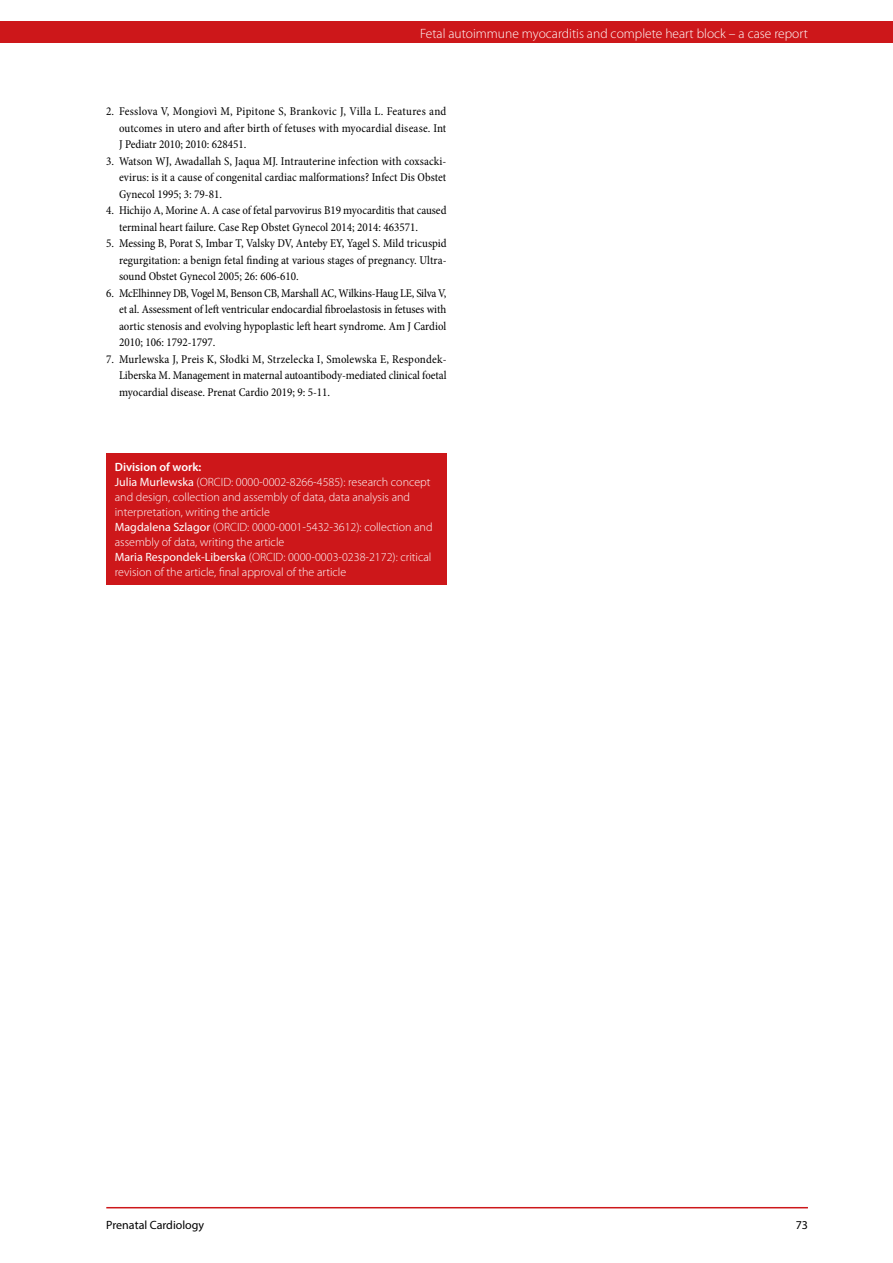
<style>
.page{position:relative;width:893px;height:1263px;background:#fff}
.page>*{position:absolute;margin:0;border:0;box-sizing:border-box;transform-origin:0 0}
.t1{font:300 13.5px "Myriad Pro";color:#fff}
.t2{font:condensed 12px/16.5px "Minion Pro";color:#000;text-align:justify}
.t3{font:300 12px/15px "Myriad Pro";color:#fff}
.t4{font:12px "Myriad Pro";color:#000}
.s1{font-weight:600}
.s2{font-weight:400}
</style>
<div class="page">
<div style="left:0;top:21px;width:893px;height:22px;background:#cd171a"></div>
<hr style="left:106px;top:1207px;width:702px;height:1px;background:#cd171a">
<div style="left:106px;top:453px;width:340px;height:131px;background:#cd171a"></div>
<p class="t1" style="left:420px;top:26px;width:389px">Fetal autoimmune myocarditis and complete heart block – a case report</p>
<p class="t2" style="left:119px;top:103px;width:329px;text-indent:-13px">2. Fesslova V, Mongiovì M, Pipitone S, Brankovic J, Villa L. Features and outcomes in utero and after birth of fetuses with myocardial disease. Int J Pediatr 2010; 2010: 628451.</p>
<p class="t2" style="left:119px;top:153px;width:329px;text-indent:-13px">3. Watson WJ, Awadallah S, Jaqua MJ. Intrauterine infection with coxsacki&shy;evirus: is it a cause of congenital cardiac malformations? Infect Dis Obstet Gynecol 1995; 3: 79-81.</p>
<p class="t2" style="left:119px;top:202px;width:329px;text-indent:-13px">4. Hichijo A, Morine A. A case of fetal parvovirus B19 myocarditis that caused terminal heart failure. Case Rep Obstet Gynecol 2014; 2014: 463571.</p>
<p class="t2" style="left:119px;top:235px;width:329px;text-indent:-13px">5. Messing B, Porat S, Imbar T, Valsky DV, Anteby EY, Yagel S. Mild tricuspid regurgitation: a benign fetal finding at various stages of pregnancy. Ultra&shy;sound Obstet Gynecol 2005; 26: 606-610.</p>
<p class="t2" style="left:119px;top:285px;width:329px;text-indent:-13px">6. McElhinney DB, Vogel M, Benson CB, Marshall AC, Wilkins-Haug LE, Silva V, et al. Assessment of left ventricular endocardial fibroelastosis in fetuses with aortic stenosis and evolving hypoplastic left heart syndrome. Am J Cardiol 2010; 106: 1792-1797.</p>
<p class="t2" style="left:119px;top:351px;width:329px;text-indent:-13px">7. Murlewska J, Preis K, Słodki M, Strzelecka I, Smolewska E, Respondek-Liberska M. Management in maternal autoantibody-mediated clinical foetal myocardial disease. Prenat Cardio 2019; 9: 5-11.</p>
<p class="t3" style="left:115px;top:459px;width:319px"><span class="s1">Division of work:<br></span><span class="s2">Julia Murlewska</span> (ORCID: 0000-0002-8266-4585): research concept and design, collection and assembly of data, data analysis and interpretation, writing the article<br><span class="s2">Magdalena Szlagor</span> (ORCID: 0000-0001-5432-3612): collection and assembly of data, writing the article<br><span class="s2">Maria Respondek-Liberska</span> (ORCID: 0000-0003-0238-2172): critical revision of the article, final approval of the article</p>
<p class="t4" style="left:106px;top:1217px;width:99px">Prenatal Cardiology</p>
<p class="t4" style="left:796px;top:1217px;width:14px">73</p>
</div>
